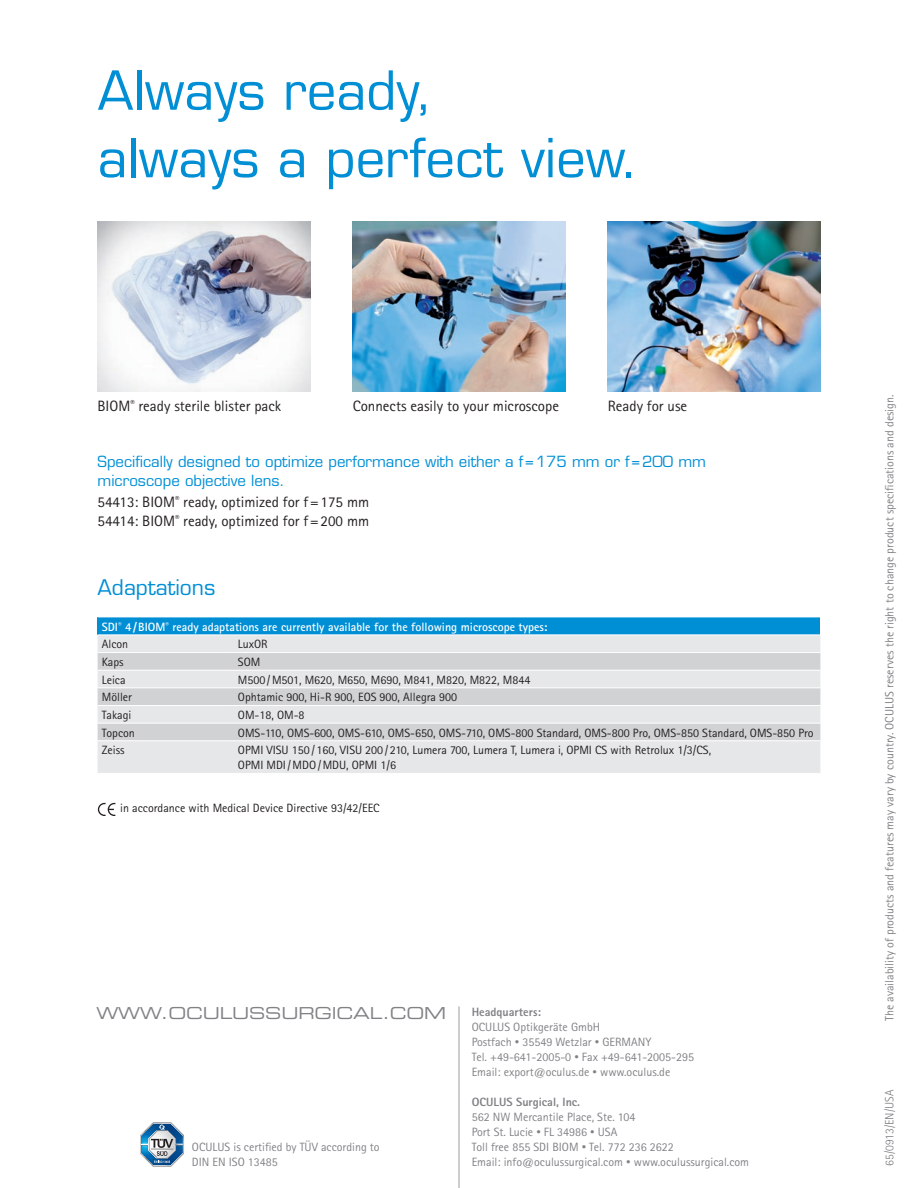
<style>
.page{position:relative;width:918px;height:1188px;background:#fff}
.page>*{position:absolute;margin:0;border:0;box-sizing:border-box;transform-origin:0 0}
.t1{font:52.5px/67.5px "Eurostile";color:#008fd5}
.t2{font:21px "Eurostile";color:#008fd5}
.t3{font:16.5px "Eurostile Extended Two";letter-spacing:-.01em;color:#808285}
.t4{font:15px/19.5px "Rotis Sans Serif";color:#231f20}
.t5{font:15px/19.5px "Eurostile";color:#008fd5}
.t6{font:12px/15px "Rotis Sans Serif";color:#808285}
.t7{font:12px/15px "Rotis Sans Serif";color:#231f20}
.t8{font:700 12px/17.7px "Rotis Sans Serif";color:#fff}
.t9{font:800 12px "Rotis Sans Serif";color:#808285}
.t10{font:300 12px "Rotis Sans Serif";color:#76787b}
.s1{font-weight:400;color:#231f20}
.s2{font-size:9px}
</style>
<div class="page">
<hr style="left:458px;top:1006px;width:2px;height:182px;background:#bcbdc0">
<svg style="left:140px;top:1123px;width:44px;height:44px"></svg>
<img style="left:98px;top:221px;width:212px;height:170px">
<div style="left:98px;top:617px;width:722px;height:18px;background:#008fd5"></div>
<div style="left:98px;top:636px;width:722px;height:137px;background:#e6e7e9"></div>
<svg style="left:98px;top:653px;width:722px;height:87px;background:#d9dadc"></svg>
<hr style="left:98px;top:617px;width:127px;height:1px;background:#fff">
<hr style="left:225px;top:617px;width:595px;height:1px;background:#fff">
<hr style="left:98px;top:670px;width:127px;height:1px;background:#fff">
<hr style="left:225px;top:670px;width:595px;height:1px;background:#fff">
<hr style="left:98px;top:652px;width:127px;height:1px;background:#fff">
<hr style="left:98px;top:687px;width:127px;height:1px;background:#fff">
<hr style="left:98px;top:705px;width:127px;height:1px;background:#fff">
<hr style="left:98px;top:723px;width:127px;height:1px;background:#fff">
<hr style="left:98px;top:740px;width:127px;height:1px;background:#fff">
<hr style="left:225px;top:652px;width:595px;height:1px;background:#fff">
<hr style="left:225px;top:687px;width:595px;height:1px;background:#fff">
<hr style="left:225px;top:705px;width:595px;height:1px;background:#fff">
<hr style="left:225px;top:723px;width:595px;height:1px;background:#fff">
<hr style="left:225px;top:740px;width:595px;height:1px;background:#fff">
<svg style="left:98px;top:803px;width:18px;height:13px"></svg>
<img style="left:608px;top:221px;width:212px;height:170px">
<img style="left:353px;top:221px;width:212px;height:170px">
<h1 class="t1" style="left:98px;top:57px;width:543px">Always ready,<br>always a perfect view.</h1>
<p class="t4" style="left:98px;top:396px;width:185px">BIOM<sup>®</sup> ready sterile blister pack</p>
<p class="t4" style="left:608px;top:396px;width:81px">Ready for use</p>
<p class="t4" style="left:353px;top:396px;width:208px">Connects easily to your microscope</p>
<p class="t5" style="left:98px;top:452px;width:610px">Specifically designed to optimize performance with either a f=175 mm or f=200 mm microscope objective lens.</p>
<p class="t4" style="left:98px;top:492px;width:273px">54413: BIOM<sup>®</sup> ready, optimized for f=175 mm<br>54414: BIOM<sup>®</sup> ready, optimized for f=200 mm</p>
<h2 class="t2" style="left:98px;top:575px;width:119px">Adaptations</h2>
<p class="t8" style="left:102px;top:618px;width:447px">SDI<sup>®</sup> 4/BIOM<sup>®</sup> ready adaptations are currently available for the following microscope types:<br><span class="s1">Alcon</span></p>
<p class="t7" style="left:238px;top:637px;width:31px">LuxOR</p>
<p class="t7" style="left:102px;top:654px;width:23px">Kaps</p>
<p class="t7" style="left:238px;top:654px;width:24px">SOM</p>
<p class="t7" style="left:102px;top:672px;width:25px">Leica</p>
<p class="t7" style="left:238px;top:672px;width:294px">M500/M501, M620, M650, M690, M841, M820, M822, M844</p>
<p class="t7" style="left:102px;top:690px;width:32px">Möller</p>
<p class="t7" style="left:238px;top:690px;width:221px">Ophtamic 900, Hi-R 900, EOS 900, Allegra 900</p>
<p class="t7" style="left:102px;top:707px;width:31px">Takagi</p>
<p class="t7" style="left:238px;top:707px;width:68px">OM-18, OM-8</p>
<p class="t7" style="left:102px;top:725px;width:35px">Topcon</p>
<p class="t7" style="left:238px;top:725px;width:577px">OMS-110, OMS-600, OMS-610, OMS-650, OMS-710, OMS-800 Standard, OMS-800 Pro, OMS-850 Standard, OMS-850 Pro</p>
<p class="t7" style="left:102px;top:743px;width:24px">Zeiss</p>
<p class="t7" style="left:238px;top:743px;width:475px">OPMI VISU 150/ 160, VISU 200/ 210, Lumera 700, Lumera T, Lumera i, OPMI CS with Retrolux 1/3/CS,<br>OPMI MDI/MDO/MDU, OPMI 1/6</p>
<p class="t7" style="left:120px;top:801px;width:261px">in accordance with Medical Device Directive 93/42/EEC</p>
<h3 class="t3" style="left:96px;top:1002px;width:89px">WWW.OCULUSSU</h3>
<h3 class="t3" style="left:298px;top:1002px;width:111px">RGICAL.COM</h3>
<p class="t6" style="left:192px;top:1139px;width:189px;text-indent:42px">is certified by TÜV according to<br>DIN EN ISO 13485</p>
<p class="t6" style="left:192px;top:1139px;width:15px">Oculus</p>
<p class="t9" style="left:472px;top:1004px;width:71px">Headquarters:</p>
<p class="t6" style="left:472px;top:1019px;width:224px">OCULUS Optikgeräte GmbH<br>Postfach <span class="s2">•</span> 35549 Wetzlar <span class="s2">•</span> GERMANY<br>Tel. +49-641-2005-0 <span class="s2">•</span> Fax +49-641-2005-295<br>Email: export@oculus.de <span class="s2">•</span> www.oculus.de</p>
<p class="t9" style="left:472px;top:1094px;width:110px">OCULUS Surgical, Inc.</p>
<p class="t6" style="left:472px;top:1109px;width:279px">562 NW Mercantile Place, Ste. 104<br>Port St. Lucie <span class="s2">•</span> FL 34986 <span class="s2">•</span> USA<br>Toll free 855 SDI BIOM <span class="s2">•</span> Tel. 772 236 2622<br>Email: info@oculussurgical.com <span class="s2">•</span> www.oculussurgical.com</p>
<p class="t6" style="left:882px;top:1021px;width:628px;rotate:-90deg">The availability of products and features may vary by country. OCULUS reserves the right to change product specifications and design.</p>
<p class="t10" style="left:882px;top:1166px;width:77px;rotate:-90deg">65/0913/EN/USA</p>
</div>
